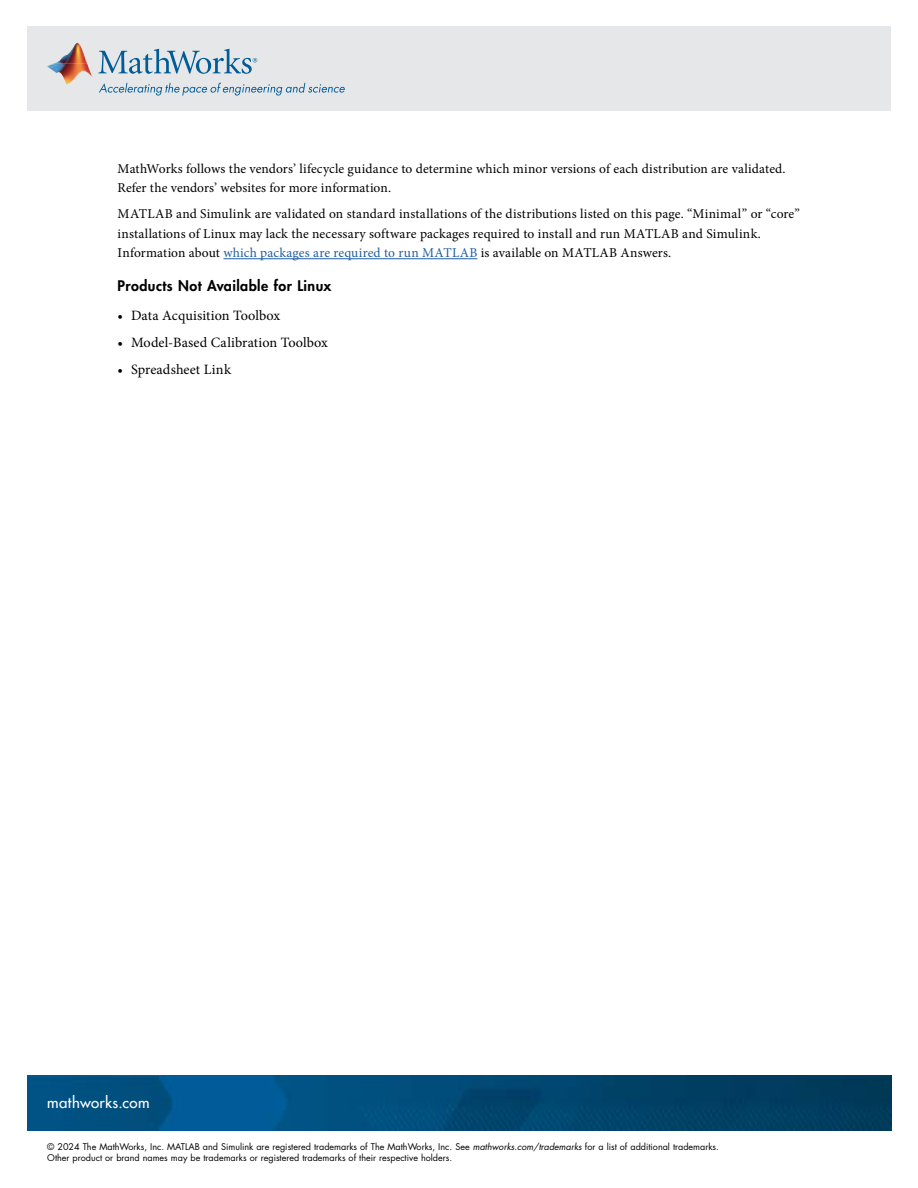
<style>
.page{position:relative;width:918px;height:1188px;background:#fff}
.page>*{position:absolute;margin:0;border:0;box-sizing:border-box;transform-origin:0 0}
.t1{font:500 15px "Futura Std";letter-spacing:.03em;color:#fff}
.t2{font:14.25px "Minion Pro";letter-spacing:.005em;color:#000}
.t3{font:800 14.25px "Futura Std";letter-spacing:.03em;color:#000}
.t4{font:13.5px/19.5px "Minion Pro";letter-spacing:.01em;color:#000}
.t5{font:9px/11.2px "Futura Std";color:#000}
.s1{color:#215e9e}
.s2{font-style:italic}
</style>
<div class="page">
<img style="left:27px;top:1075px;width:864px;height:56px">
<div style="left:27px;top:26px;width:864px;height:85px;background:#e6e7e8"></div>
<img style="left:58px;top:43px;width:29px;height:21px">
<svg style="left:47px;top:61px;width:11px;height:12px"></svg>
<img style="left:58px;top:64px;width:35px;height:21px">
<svg style="left:99px;top:83px;width:246px;height:13px"></svg>
<svg style="left:98px;top:49px;width:159px;height:25px"></svg>
<hr style="left:223px;top:258px;width:254px;height:1px;background:#215e9e">
<p class="t4" style="left:118px;top:159px;width:670px">MathWorks follows the vendors’ lifecycle guidance to determine which minor versions of each distribution are validated.<br>Refer the vendors’ websites for more information.</p>
<p class="t4" style="left:118px;top:204px;width:684px">MATLAB and Simulink are validated on standard installations of the distributions listed on this page. “Minimal” or “core” installations of Linux may lack the necessary software packages required to install and run MATLAB and Simulink.<br>Information about <span class="s1">which packages are required to run MATLAB</span> is available on MATLAB Answers.</p>
<p class="t3" style="left:118px;top:277px;width:215px">Products Not Available for Linux</p>
<p class="t2" style="left:118px;top:306px;width:164px">• Data Acquisition Toolbox</p>
<p class="t2" style="left:118px;top:333px;width:212px">• Model-Based Calibration Toolbox</p>
<p class="t2" style="left:118px;top:360px;width:115px">• Spreadsheet Link</p>
<p class="t1" style="left:47px;top:1093px;width:104px">mathworks.com</p>
<p class="t5" style="left:47px;top:1141px;width:673px">© 2024 The MathWorks, Inc. MATLAB and Simulink are registered trademarks of The MathWorks, Inc. See <span class="s2">mathworks.com/trademarks</span> for a list of additional trademarks.<br>Other product or brand names may be trademarks or registered trademarks of their respective holders.</p>
</div>
